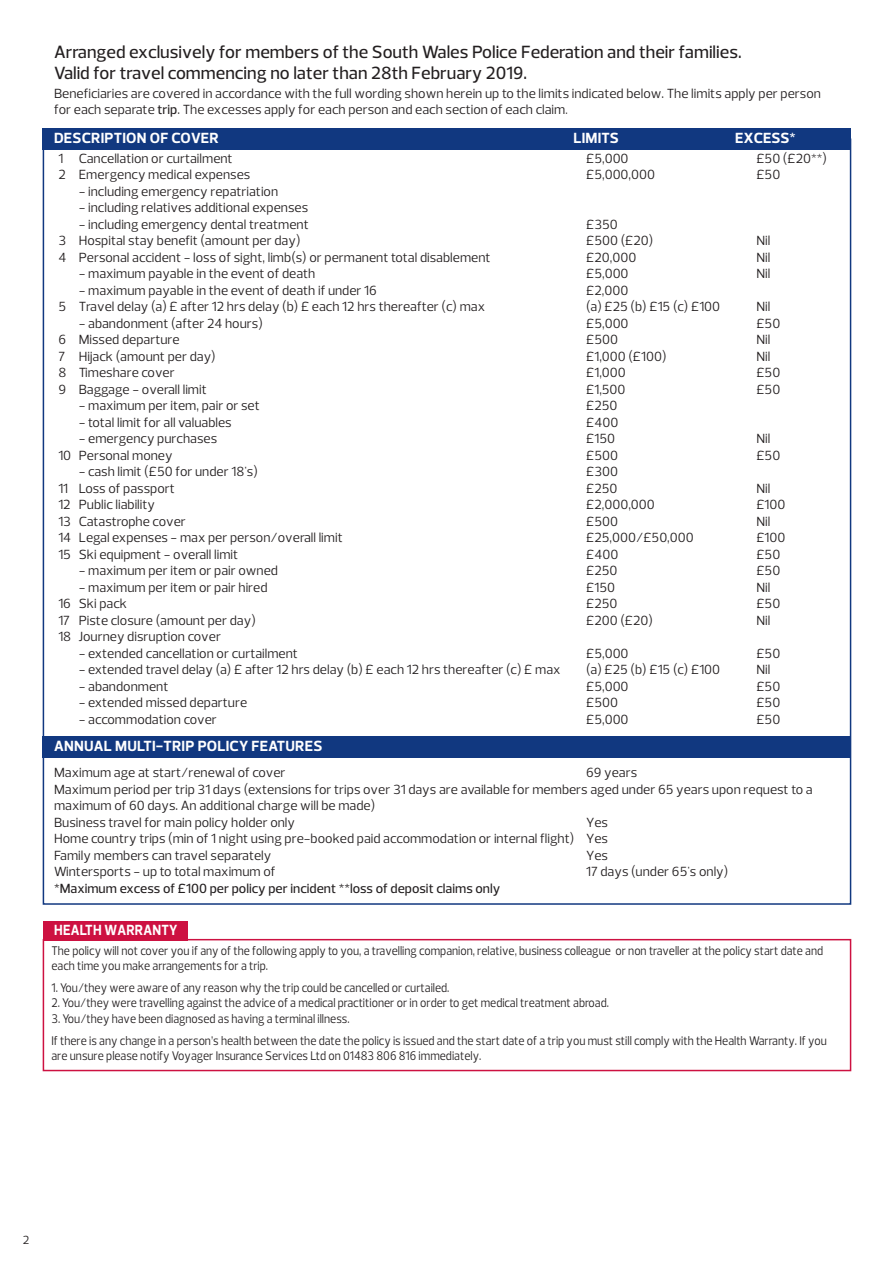
<style>
.page{position:relative;width:894px;height:1264px;background:#fff}
.page>*{position:absolute;margin:0;border:0;box-sizing:border-box;transform-origin:0 0}
.t1{font:500 18px/21.6px "Prelo";color:#231f20}
.t2{font:700 15px "Prelo";letter-spacing:.015em;color:#fff}
.t3{font:700 15px "Prelo";letter-spacing:.015em;color:#fff;scale:.9 1}
.t4{font:13.5px/16.5px "Prelo";color:#231f20}
.t5{font:500 13.5px "Prelo";color:#231f20}
.t6{font:12.75px/15px "Prelo";color:#231f20;scale:.9 1}
.t7{font:12px "Prelo";color:#231f20}
.s1{font-weight:500}
.s2{font-size:12px}
</style>
<div class="page">
<div style="left:43px;top:128px;width:808px;height:21px;background:#113880"></div>
<div style="left:43px;top:735px;width:808px;height:22px;background:#113880"></div>
<div style="left:43px;top:921px;width:144px;height:19px;background:#cd1141"></div>
<div style="left:43px;top:938px;width:808px;height:132px;border:2px solid #cd1141"></div>
<h1 class="t1" style="left:54px;top:43px;width:688px">Arranged exclusively for members of the South Wales Police Federation and their families.<br>Valid for travel commencing no later than 28th February 2019.</h1>
<p class="t4" style="left:54px;top:86px;width:768px">Beneficiaries are covered in accordance with the full wording shown herein up to the limits indicated below. The limits apply per person for each separate <span class="s1">trip</span>. The excesses apply for each person and each section of each claim<span class="s2">.</span></p>
<p class="t2" style="left:54px;top:133px;width:166px">DESCRIPTION OF COVER</p>
<p class="t2" style="left:573px;top:133px;width:47px">LIMITS</p>
<p class="t2" style="left:734px;top:133px;width:62px">EXCESS*</p>
<p class="t4" style="left:58px;top:151px;width:176px">1 Cancellation or curtailment</p>
<p class="t4" style="left:586px;top:151px;width:44px">£5,000</p>
<p class="t4" style="left:756px;top:151px;width:72px">£50 (£20**)</p>
<p class="t4" style="left:58px;top:167px;width:193px">2 Emergency medical expenses</p>
<p class="t4" style="left:586px;top:167px;width:70px">£5,000,000</p>
<p class="t4" style="left:756px;top:167px;width:25px">£50</p>
<p class="t4" style="left:79px;top:184px;width:201px">- including emergency repatriation</p>
<p class="t4" style="left:79px;top:200px;width:231px">- including relatives additional expenses</p>
<p class="t4" style="left:79px;top:217px;width:231px">- including emergency dental treatment</p>
<p class="t4" style="left:586px;top:217px;width:33px">£350</p>
<p class="t4" style="left:58px;top:233px;width:243px">3 Hospital stay benefit (amount per day)</p>
<p class="t4" style="left:586px;top:233px;width:69px">£500 (£20)</p>
<p class="t4" style="left:756px;top:233px;width:15px">Nil</p>
<p class="t4" style="left:58px;top:250px;width:433px">4 Personal accident - loss of sight, limb(s) or permanent total disablement</p>
<p class="t4" style="left:586px;top:250px;width:52px">£20,000</p>
<p class="t4" style="left:756px;top:250px;width:15px">Nil</p>
<p class="t4" style="left:79px;top:266px;width:238px">- maximum payable in the event of death</p>
<p class="t4" style="left:586px;top:266px;width:44px">£5,000</p>
<p class="t4" style="left:756px;top:266px;width:15px">Nil</p>
<p class="t4" style="left:79px;top:283px;width:299px">- maximum payable in the event of death if under 16</p>
<p class="t4" style="left:586px;top:283px;width:44px">£2,000</p>
<p class="t4" style="left:58px;top:299px;width:428px">5 Travel delay (a) £ after 12 hrs delay (b) £ each 12 hrs thereafter (c) max</p>
<p class="t4" style="left:586px;top:299px;width:136px">(a) £25 (b) £15 (c) £100</p>
<p class="t4" style="left:756px;top:299px;width:15px">Nil</p>
<p class="t4" style="left:79px;top:316px;width:185px">- abandonment (after 24 hours)</p>
<p class="t4" style="left:586px;top:316px;width:44px">£5,000</p>
<p class="t4" style="left:756px;top:316px;width:25px">£50</p>
<p class="t4" style="left:58px;top:332px;width:123px">6 Missed departure</p>
<p class="t4" style="left:586px;top:332px;width:33px">£500</p>
<p class="t4" style="left:756px;top:332px;width:15px">Nil</p>
<p class="t4" style="left:58px;top:349px;width:159px">7 Hijack (amount per day)</p>
<p class="t4" style="left:586px;top:349px;width:82px">£1,000 (£100)</p>
<p class="t4" style="left:756px;top:349px;width:15px">Nil</p>
<p class="t4" style="left:58px;top:365px;width:118px">8 Timeshare cover</p>
<p class="t4" style="left:586px;top:365px;width:41px">£1,000</p>
<p class="t4" style="left:756px;top:365px;width:25px">£50</p>
<p class="t4" style="left:58px;top:382px;width:150px">9 Baggage - overall limit</p>
<p class="t4" style="left:586px;top:382px;width:41px">£1,500</p>
<p class="t4" style="left:756px;top:382px;width:25px">£50</p>
<p class="t4" style="left:79px;top:398px;width:182px">- maximum per item, pair or set</p>
<p class="t4" style="left:586px;top:398px;width:33px">£250</p>
<p class="t4" style="left:79px;top:415px;width:154px">- total limit for all valuables</p>
<p class="t4" style="left:586px;top:415px;width:34px">£400</p>
<p class="t4" style="left:79px;top:431px;width:140px">- emergency purchases</p>
<p class="t4" style="left:586px;top:431px;width:30px">£150</p>
<p class="t4" style="left:756px;top:431px;width:15px">Nil</p>
<p class="t4" style="left:58px;top:448px;width:116px">10 Personal money</p>
<p class="t4" style="left:586px;top:448px;width:33px">£500</p>
<p class="t4" style="left:756px;top:448px;width:25px">£50</p>
<p class="t4" style="left:79px;top:464px;width:181px">- cash limit (£50 for under 18's)</p>
<p class="t4" style="left:586px;top:464px;width:33px">£300</p>
<p class="t4" style="left:58px;top:481px;width:118px">11 Loss of passport</p>
<p class="t4" style="left:586px;top:481px;width:33px">£250</p>
<p class="t4" style="left:756px;top:481px;width:15px">Nil</p>
<p class="t4" style="left:58px;top:497px;width:98px">12 Public liability</p>
<p class="t4" style="left:586px;top:497px;width:70px">£2,000,000</p>
<p class="t4" style="left:756px;top:497px;width:31px">£100</p>
<p class="t4" style="left:58px;top:514px;width:129px">13 Catastrophe cover</p>
<p class="t4" style="left:586px;top:514px;width:33px">£500</p>
<p class="t4" style="left:756px;top:514px;width:15px">Nil</p>
<p class="t4" style="left:58px;top:530px;width:286px">14 Legal expenses - max per person/overall limit</p>
<p class="t4" style="left:586px;top:530px;width:109px">£25,000/£50,000</p>
<p class="t4" style="left:756px;top:530px;width:31px">£100</p>
<p class="t4" style="left:58px;top:547px;width:181px">15 Ski equipment - overall limit</p>
<p class="t4" style="left:586px;top:547px;width:34px">£400</p>
<p class="t4" style="left:756px;top:547px;width:25px">£50</p>
<p class="t4" style="left:79px;top:563px;width:201px">- maximum per item or pair owned</p>
<p class="t4" style="left:586px;top:563px;width:33px">£250</p>
<p class="t4" style="left:756px;top:563px;width:25px">£50</p>
<p class="t4" style="left:79px;top:580px;width:190px">- maximum per item or pair hired</p>
<p class="t4" style="left:586px;top:580px;width:30px">£150</p>
<p class="t4" style="left:756px;top:580px;width:15px">Nil</p>
<p class="t4" style="left:58px;top:596px;width:70px">16 Ski pack</p>
<p class="t4" style="left:586px;top:596px;width:33px">£250</p>
<p class="t4" style="left:756px;top:596px;width:25px">£50</p>
<p class="t4" style="left:58px;top:613px;width:199px">17 Piste closure (amount per day)</p>
<p class="t4" style="left:586px;top:613px;width:68px">£200 (£20)</p>
<p class="t4" style="left:756px;top:613px;width:15px">Nil</p>
<p class="t4" style="left:58px;top:629px;width:164px">18 Journey disruption cover</p>
<p class="t4" style="left:79px;top:646px;width:221px">- extended cancellation or curtailment</p>
<p class="t4" style="left:586px;top:646px;width:44px">£5,000</p>
<p class="t4" style="left:756px;top:646px;width:25px">£50</p>
<p class="t4" style="left:79px;top:662px;width:483px">- extended travel delay (a) £ after 12 hrs delay (b) £ each 12 hrs thereafter (c) £ max</p>
<p class="t4" style="left:586px;top:662px;width:136px">(a) £25 (b) £15 (c) £100</p>
<p class="t4" style="left:756px;top:662px;width:15px">Nil</p>
<p class="t4" style="left:79px;top:679px;width:91px">- abandonment</p>
<p class="t4" style="left:586px;top:679px;width:44px">£5,000</p>
<p class="t4" style="left:756px;top:679px;width:25px">£50</p>
<p class="t4" style="left:79px;top:695px;width:170px">- extended missed departure</p>
<p class="t4" style="left:586px;top:695px;width:33px">£500</p>
<p class="t4" style="left:756px;top:695px;width:25px">£50</p>
<p class="t4" style="left:79px;top:712px;width:140px">- accommodation cover</p>
<p class="t4" style="left:586px;top:712px;width:44px">£5,000</p>
<p class="t4" style="left:756px;top:712px;width:25px">£50</p>
<p class="t2" style="left:54px;top:740px;width:269px">ANNUAL MULTI-TRIP POLICY FEATURES</p>
<p class="t4" style="left:54px;top:765px;width:233px">Maximum age at start/renewal of cover</p>
<p class="t4" style="left:54px;top:765px;width:759px;text-indent:531px">69 years<br>Maximum period per trip 31 days (extensions for trips over 31 days are available for members aged under 65 years upon request to a maximum of 60 days. An additional charge will be made)<br>Business travel for main policy holder only</p>
<p class="t4" style="left:54px;top:815px;width:555px;text-align:justify;text-indent:531px">Yes Home country trips (min of 1 night using pre-booked paid accommodation or internal flight) Yes Family members can travel separately</p>
<p class="t4" style="left:586px;top:848px;width:24px">Yes</p>
<p class="t4" style="left:54px;top:864px;width:223px">Wintersports - up to total maximum of</p>
<p class="t4" style="left:586px;top:864px;width:144px">17 days (under 65's only)</p>
<p class="t5" style="left:54px;top:883px;width:447px">*Maximum excess of £100 per policy per incident **loss of deposit claims only</p>
<p class="t3" style="left:54px;top:925px;width:138px">HEALTH WARRANTY</p>
<p class="t6" style="left:51px;top:944px;width:858px">The policy will not cover you if any of the following apply to you, a travelling companion, relative, business colleague or non traveller at the policy start date and each time you make arrangements for a trip.</p>
<p class="t6" style="left:51px;top:981px;width:443px">1. You/they were aware of any reason why the trip could be cancelled or curtailed.</p>
<p class="t6" style="left:51px;top:996px;width:620px">2. You/they were travelling against the advice of a medical practitioner or in order to get medical treatment abroad.</p>
<p class="t6" style="left:51px;top:1007px;width:862px;line-height:22.5px">3. You/they have been diagnosed as having a terminal illness.<br>If there is any change in a person’s health between the date the policy is issued and the start date of a trip you must still comply with the Health Warranty. If you</p>
<p class="t6" style="left:51px;top:1049px;width:479px">are unsure please notify Voyager Insurance Services Ltd on 01483 806 816 immediately.</p>
<p class="t7" style="left:23px;top:1235px;width:8px">2</p>
</div>
